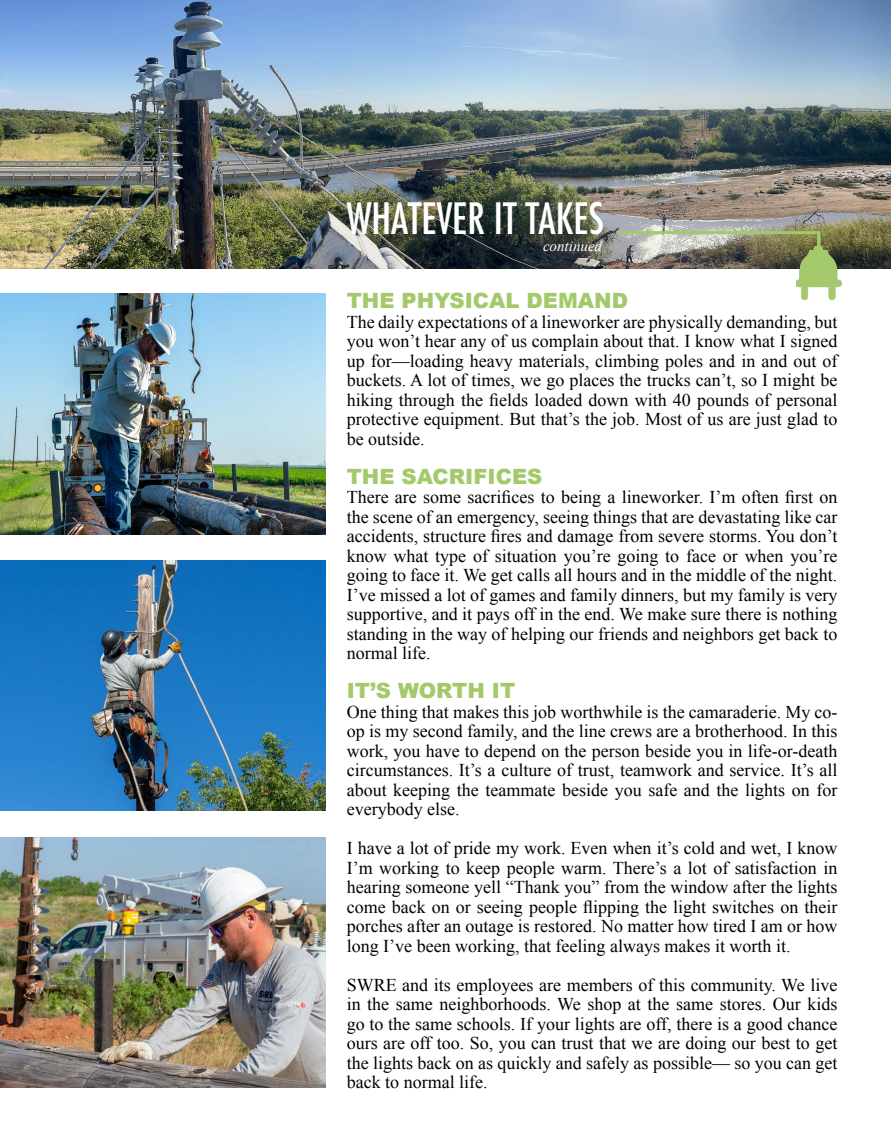
<style>
.page{position:relative;width:891px;height:1134px;background:#fff}
.page>*{position:absolute;margin:0;border:0;box-sizing:border-box;transform-origin:0 0}
.t1{font:500 condensed 42px "Futura";color:#fff}
.t2{font:900 21px "Arial";color:#a3c96a}
.t3{font:18px/19.5px "Times New Roman";color:#000;text-align:justify}
.t4{font:italic 15px "Times New Roman";color:#fff}
</style>
<div class="page">
<img style="left:0;top:838px;width:326px;height:250px">
<img style="left:0;top:293px;width:326px;height:241px">
<img style="left:0;top:0;width:891px;height:269px">
<img style="left:0;top:561px;width:326px;height:250px">
<hr style="left:618px;top:231px;width:201px;height:3px;background:#a3c96a">
<img style="left:796px;top:231px;width:45px;height:69px">
<hr style="left:818px;top:231px;width:3px;height:18px;background:#a3c96a">
<h1 class="t1" style="left:347px;top:191px;width:259px">WHATEVER IT TAKES</h1>
<p class="t4" style="left:543px;top:236px;width:61px">continued</p>
<p class="t2" style="left:347px;top:285px;width:283px">THE PHYSICAL DEMAND</p>
<p class="t3" style="left:347px;top:312px;width:492px">The daily expectations of a lineworker are physically demanding, but you won’t hear any of us complain about that. I know what I signed up for—loading heavy materials, climbing poles and in and out of buckets. A lot of times, we go places the trucks can’t, so I might be hiking through the fields loaded down with 40 pounds of personal protective equipment. But that’s the job. Most of us are just glad to be outside.</p>
<p class="t2" style="left:347px;top:461px;width:197px">THE SACRIFICES</p>
<p class="t3" style="left:347px;top:487px;width:492px">There are some sacrifices to being a lineworker. I’m often first on the scene of an emergency, seeing things that are devastating like car accidents, structure fires and damage from severe storms. You don’t know what type of situation you’re going to face or when you’re going to face it. We get calls all hours and in the middle of the night.<br>I’ve missed a lot of games and family dinners, but my family is very supportive, and it pays off in the end. We make sure there is nothing standing in the way of helping our friends and neighbors get back to normal life.</p>
<p class="t2" style="left:347px;top:675px;width:170px">IT’S WORTH IT</p>
<p class="t3" style="left:347px;top:702px;width:492px">One thing that makes this job worthwhile is the camaraderie. My co&shy;op is my second family, and the line crews are a brotherhood. In this work, you have to depend on the person beside you in life-or-death circumstances. It’s a culture of trust, teamwork and service. It’s all about keeping the teammate beside you safe and the lights on for everybody else.</p>
<p class="t3" style="left:347px;top:838px;width:492px">I have a lot of pride my work. Even when it’s cold and wet, I know I’m working to keep people warm. There’s a lot of satisfaction in hearing someone yell “Thank you” from the window after the lights come back on or seeing people flipping the light switches on their porches after an outage is restored. No matter how tired I am or how long I’ve been working, that feeling always makes it worth it.</p>
<p class="t3" style="left:347px;top:975px;width:492px">SWRE and its employees are members of this community. We live in the same neighborhoods. We shop at the same stores. Our kids go to the same schools. If your lights are off, there is a good chance ours are off too. So, you can trust that we are doing our best to get the lights back on as quickly and safely as possible–– so you can get back to normal life.</p>
</div>
